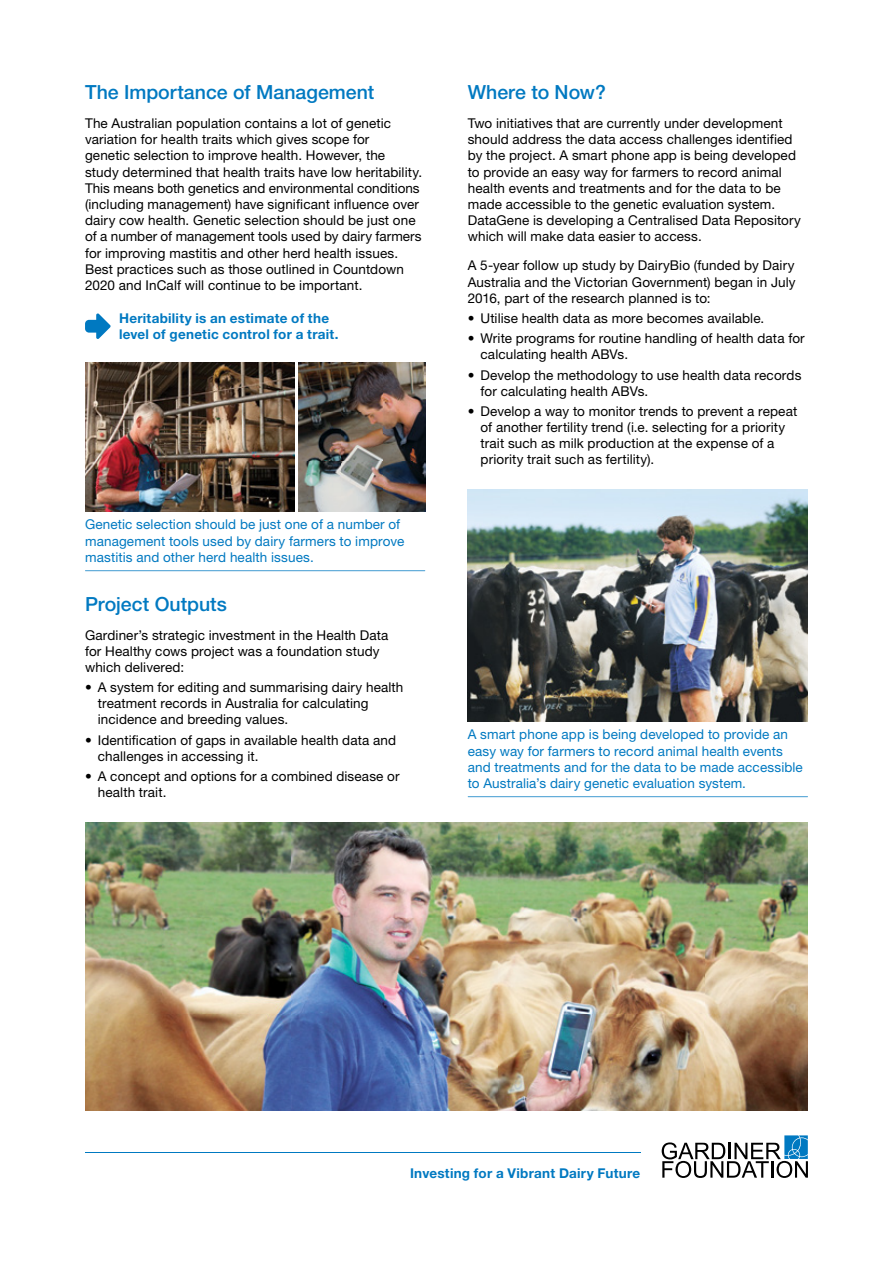
<style>
.page{position:relative;width:893px;height:1263px;background:#fff}
.page>*{position:absolute;margin:0;border:0;box-sizing:border-box;transform-origin:0 0}
.t1{font:500 19.5px "Helvetica Neue LT Pro";color:#0079c1}
.t2{font:13.5px/16.2px "Helvetica Neue LT Pro";letter-spacing:.01em;color:#000}
.t3{font:13.5px/16.2px "Helvetica Neue LT Pro";letter-spacing:.01em;color:#0079c1}
.t4{font:700 13.5px/16.2px "Helvetica Neue LT Pro";letter-spacing:.02em;color:#0079c1}
</style>
<div class="page">
<svg style="left:85px;top:313px;width:26px;height:26px"></svg>
<img style="left:85px;top:362px;width:210px;height:149px">
<img style="left:299px;top:362px;width:126px;height:149px">
<hr style="left:85px;top:570px;width:340px;height:1px;background:#0079c1">
<img style="left:468px;top:490px;width:340px;height:231px">
<hr style="left:468px;top:796px;width:340px;height:1px;background:#0079c1">
<img style="left:85px;top:823px;width:723px;height:287px">
<svg style="left:662px;top:1135px;width:146px;height:43px"></svg>
<hr style="left:85px;top:1152px;width:555px;height:1px;background:#0079c1">
<h1 class="t1" style="left:85px;top:80px;width:291px">The Importance of Management</h1>
<p class="t2" style="left:85px;top:115px;width:339px">The Australian population contains a lot of genetic variation for health traits which gives scope for<br>genetic selection to improve health. However, the study determined that health traits have low heritability.<br>This means both genetics and environmental conditions (including management) have significant influence over dairy cow health. Genetic selection should be just one of a number of management tools used by dairy farmers for improving mastitis and other herd health issues.<br>Best practices such as those outlined in Countdown 2020 and InCalf will continue to be important.</p>
<p class="t4" style="left:119px;top:310px;width:221px">Heritability is an estimate of the level of genetic control for a trait.</p>
<p class="t3" style="left:85px;top:516px;width:321px">Genetic selection should be just one of a number of management tools used by dairy farmers to improve mastitis and other herd health issues.</p>
<h1 class="t1" style="left:85px;top:592px;width:143px">Project Outputs</h1>
<p class="t2" style="left:85px;top:626px;width:305px">Gardiner’s strategic investment in the Health Data for Healthy cows project was a foundation study which delivered:</p>
<p class="t2" style="left:98px;top:679px;width:307px;text-indent:-13px">• A system for editing and summarising dairy health treatment records in Australia for calculating incidence and breeding values.</p>
<p class="t2" style="left:98px;top:732px;width:300px;text-indent:-13px">• Identification of gaps in available health data and challenges in accessing it.</p>
<p class="t2" style="left:98px;top:768px;width:303px;text-indent:-13px">• A concept and options for a combined disease or health trait.</p>
<h1 class="t1" style="left:468px;top:80px;width:140px">Where to Now?</h1>
<p class="t2" style="left:468px;top:115px;width:335px">Two initiatives that are currently under development should address the data access challenges identified by the project. A smart phone app is being developed to provide an easy way for farmers to record animal health events and treatments and for the data to be made accessible to the genetic evaluation system.<br>DataGene is developing a Centralised Data Repository which will make data easier to access.</p>
<p class="t2" style="left:468px;top:257px;width:329px;text-align:justify">A 5-year follow up study by DairyBio (funded by Dairy Australia and the Victorian Government) began in July 2016, part of the research planned is to:</p>
<p class="t2" style="left:468px;top:310px;width:298px">• Utilise health data as more becomes available.</p>
<p class="t2" style="left:480px;top:330px;width:326px;text-indent:-13px">• Write programs for routine handling of health data for calculating health ABVs.</p>
<p class="t2" style="left:480px;top:367px;width:322px;text-indent:-13px">• Develop the methodology to use health data records for calculating health ABVs.</p>
<p class="t2" style="left:480px;top:403px;width:318px;text-indent:-13px">• Develop a way to monitor trends to prevent a repeat of another fertility trend (i.e. selecting for a priority trait such as milk production at the expense of a priority trait such as fertility).</p>
<p class="t3" style="left:468px;top:726px;width:337px">A smart phone app is being developed to provide an easy way for farmers to record animal health events and treatments and for the data to be made accessible to Australia’s dairy genetic evaluation system.</p>
<p class="t4" style="left:410px;top:1165px;width:232px">Investing for a Vibrant Dairy Future</p>
</div>
